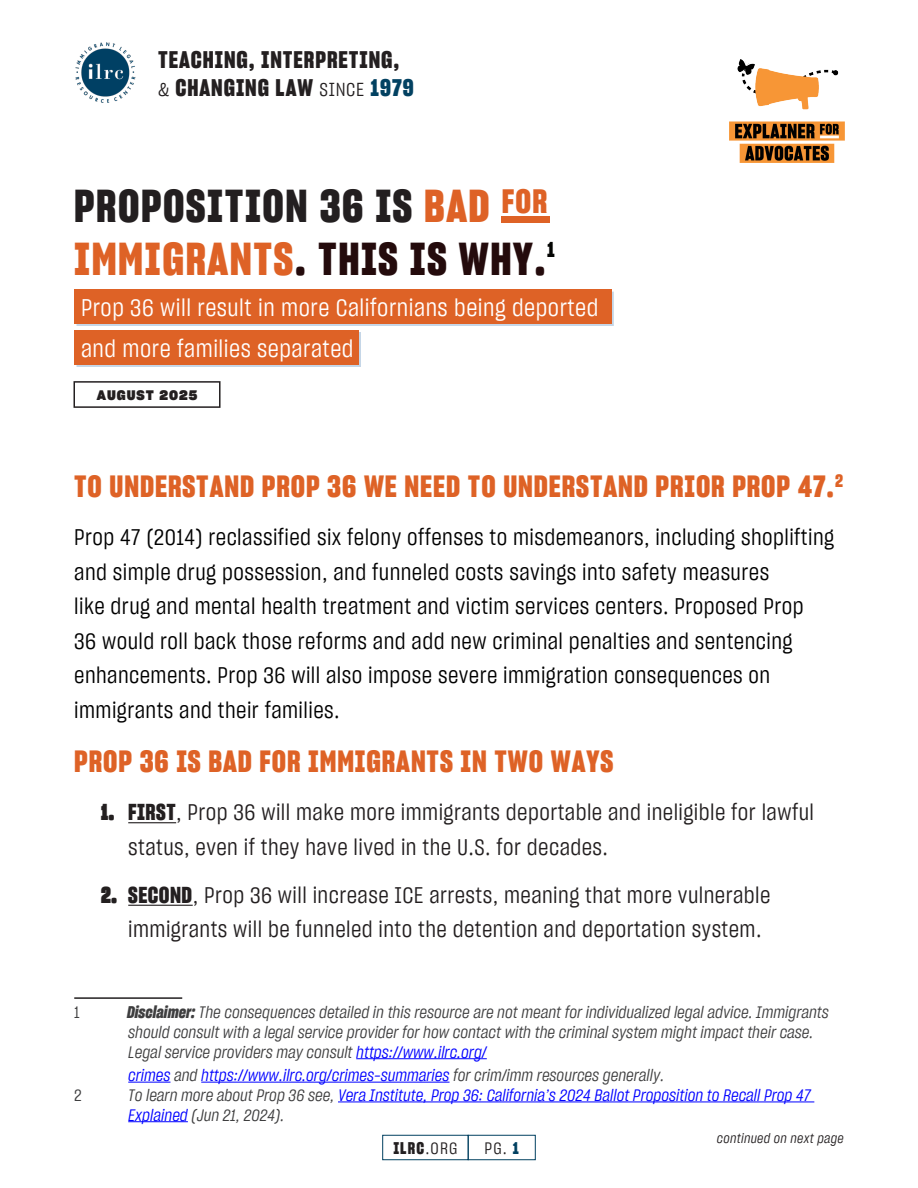
<style>
.page{position:relative;width:918px;height:1188px;background:#fff}
.page>*{position:absolute;margin:0;border:0;box-sizing:border-box;transform-origin:0 0}
.t1{font:45px/52.5px "Sharp Grotesk Bold 15";letter-spacing:.035em;color:#231f20}
.ILRC_2023_Header{font:30px "Sharp Grotesk Bold 15";letter-spacing:.03em;color:#de6226}
.ILRC_2023_Body{font:24px/40.7px "Sharp Grotesk Book 15";letter-spacing:.02em;color:#fff}
.t2{font:23.4px/28.2px "Sharp Grotesk Bold 15";letter-spacing:.04em;color:#231f20}
.ILRC_2023_Body-2{font:22.5px/34.5px "Sharp Grotesk Book 15";letter-spacing:.02em;color:#000}
.t3{font:22.5px/34.5px "Sharp Grotesk Book 15";letter-spacing:.02em;color:#231f20}
.t4{font:16.5px "Sharp Grotesk Book Italic 15";color:#3e3e3f}
.t5{font:16.5px "Sharp Grotesk Book Italic 15";color:#00f}
.t6{font:16.5px "Sharp Grotesk Bold 15";color:#231f20}
.t7{font:16.5px "Sharp Grotesk Book 15";color:#231f20}
.t8{font:16.5px "Sharp Grotesk Book 15";color:#3e3e3f}
.t9{font:13.5px "Sharp Grotesk Book Italic 15";letter-spacing:.02em;color:#231f20}
.t10{font:13.5px "Sharp Grotesk Bold 20";letter-spacing:.075em;color:#231f20}
.s1{font-family:"Sharp Grotesk Book 15";font-size:18.75px}
.s2{color:#024161}
.s3{color:#de6226}
.s4{color:#240b0c}
.s5{font-family:"Sharp Grotesk Black 15"}
.s6{font-family:"Sharp Grotesk Bold 15"}
.s7{font-family:"Sharp Grotesk Bold Italic 15"}
.s8{color:#00f}
.s9{color:#3e3e3f}
.s10{font-family:"Sharp Grotesk Book 15"}
.s11{font-family:"Sharp Grotesk Bold 15";color:#024161}
</style>
<div class="page">
<img style="left:729px;top:60px;width:115px;height:103px">
<img style="left:75px;top:42px;width:61px;height:61px">
<div style="left:382px;top:1135px;width:87px;height:25px;border:1px solid #024161"></div>
<div style="left:468px;top:1135px;width:68px;height:25px;border:1px solid #024161"></div>
<hr style="left:128px;top:822px;width:48px;height:1px;background:#231f20">
<hr style="left:128px;top:905px;width:65px;height:1px;background:#231f20">
<hr style="left:74px;top:997px;width:108px;height:2px;background:#231f20">
<hr style="left:356px;top:1058px;width:131px;height:1px;background:#00f">
<hr style="left:128px;top:1082px;width:42px;height:1px;background:#00f">
<hr style="left:201px;top:1082px;width:249px;height:1px;background:#00f">
<hr style="left:338px;top:1102px;width:476px;height:1px;background:#00f">
<hr style="left:128px;top:1121px;width:60px;height:1px;background:#00f">
<div style="left:76px;top:292px;width:538px;height:34px;background:#c5d6e7"></div>
<div style="left:74px;top:289px;width:537px;height:35px;background:#de6226"></div>
<div style="left:76px;top:332px;width:285px;height:35px;background:#175d9e;opacity:.25"></div>
<div style="left:74px;top:330px;width:285px;height:34px;background:#de6226"></div>
<div style="left:74px;top:381px;width:147px;height:27px;border:2px solid #231f20"></div>
<div style="left:501px;top:216px;width:48px;height:6px;background:#de6226"></div>
<p class="t2" style="left:158px;top:45px;width:257px">TEACHING, INTERPRETING, <span class="s1">&amp;</span> CHANGING LAW <span class="s1">SINCE</span> <span class="s2">1979</span></p>
<p class="t1" style="left:74px;top:179px;width:482px">PROPOSITION 36 IS <span class="s3">BAD</span> <sup>FOR<br></sup><span class="s3">IMMIGRANTS</span><span class="s4">. THIS IS WHY.</span><sup>1</sup></p>
<p class="ILRC_2023_Body" style="left:81px;top:286px;width:519px">Prop 36 will result in more Californians being deported and more families separated</p>
<p class="t10" style="left:97px;top:385px;width:102px">AUGUST 2025</p>
<p class="ILRC_2023_Header" style="left:74px;top:326px;width:16px">.<sup>1</sup></p>
<p class="ILRC_2023_Header" style="left:74px;top:466px;width:770px">TO UNDERSTAND PROP 36 WE NEED TO UNDERSTAND PRIOR PROP 47.<sup>2</sup></p>
<p class="ILRC_2023_Body-2" style="left:74px;top:519px;width:761px">Prop 47 (2014) reclassified six felony offenses to misdemeanors, including shoplifting and simple drug possession, and funneled costs savings into safety measures<br>like drug and mental health treatment and victim services centers. Proposed Prop<br>36 would roll back those reforms and add new criminal penalties and sentencing enhancements. Prop 36 will also impose severe immigration consequences on immigrants and their families.</p>
<p class="ILRC_2023_Header" style="left:74px;top:741px;width:541px">PROP 36 IS BAD FOR IMMIGRANTS IN TWO WAYS</p>
<p class="t3" style="left:128px;top:794px;width:687px;text-indent:-27px"><span class="s5">1.</span> <span class="s6">FIRST</span>, Prop 36 will make more immigrants deportable and ineligible for lawful status, even if they have lived in the U.S. for decades.</p>
<p class="t3" style="left:128px;top:877px;width:644px;text-indent:-27px"><span class="s5">2.</span> <span class="s6">SECOND</span>, Prop 36 will increase ICE arrests, meaning that more vulnerable immigrants will be funneled into the detention and deportation system.</p>
<p class="t8" style="left:74px;top:1000px;width:7px">1</p>
<p class="t4" style="left:127px;top:1000px;width:703px"><span class="s7">Disclaimer:</span> The consequences detailed in this resource are not meant for individualized legal advice. Immigrants</p>
<p class="t4" style="left:128px;top:1020px;width:687px">should consult with a legal service provider for how contact with the criminal system might impact their case.</p>
<p class="t4" style="left:128px;top:1040px;width:360px">Legal service providers may consult <span class="s8">https://www.ilrc.org/</span></p>
<p class="t5" style="left:128px;top:1063px;width:538px">crimes <span class="s9">and</span> https://www.ilrc.org/crimes-summaries <span class="s9">for crim/imm resources generally.</span></p>
<p class="t8" style="left:74px;top:1083px;width:9px">2</p>
<p class="t5" style="left:128px;top:1083px;width:684px"><span class="s9">To learn more about Prop 36 see,</span> Vera Institute, Prop 36: California’s 2024 Ballot Proposition to Recall Prop 47</p>
<p class="t4" style="left:128px;top:1103px;width:158px"><span class="s8">Explained</span> (Jun 21, 2024).</p>
<p class="t6" style="left:393px;top:1137px;width:66px">ILRC<span class="s10">.ORG</span></p>
<p class="t7" style="left:485px;top:1137px;width:36px">PG. <span class="s11">1</span></p>
<p class="t9" style="left:717px;top:1129px;width:128px">continued on next page</p>
</div>
